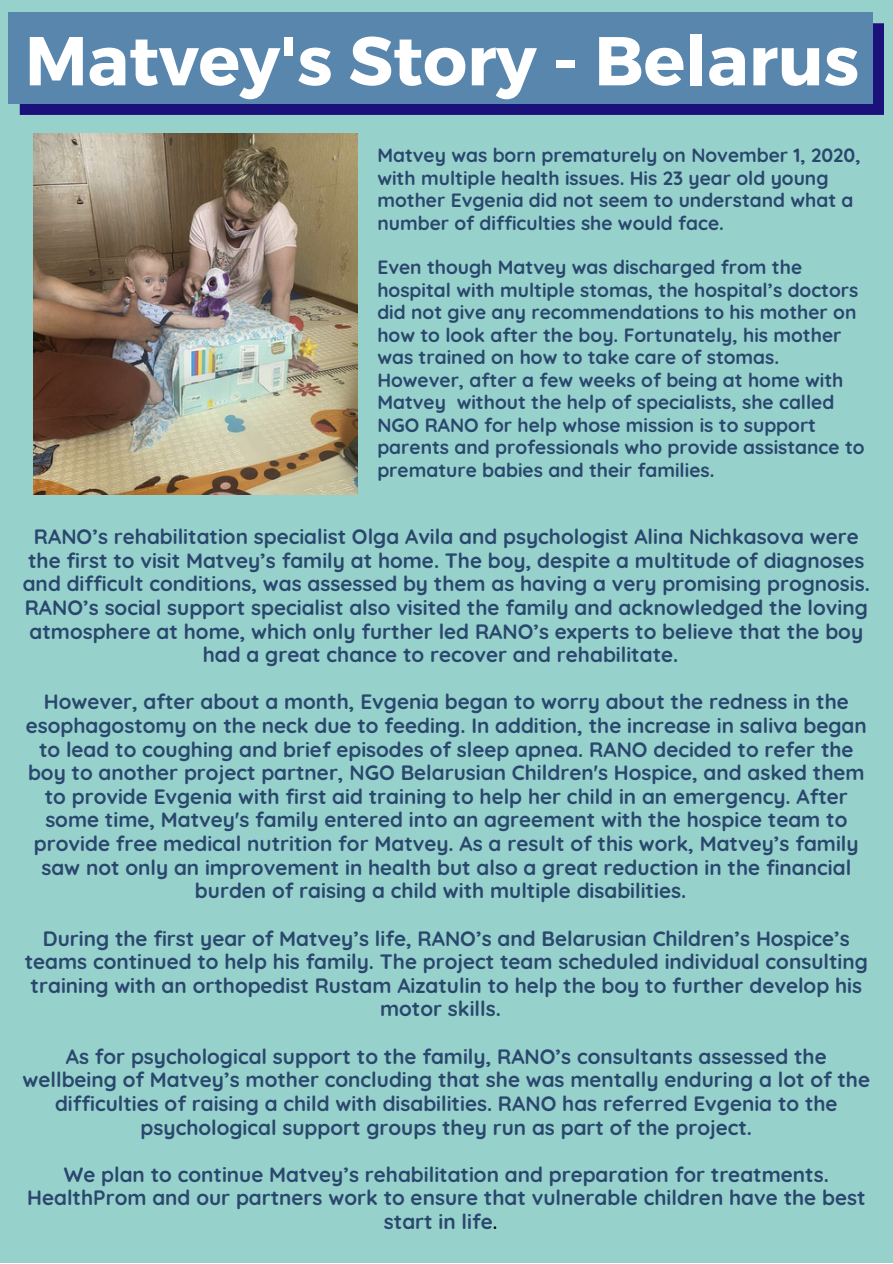
<style>
.page{position:relative;width:893px;height:1264px;background:#fff}
.page>*{position:absolute;margin:0;border:0;box-sizing:border-box;transform-origin:0 0}
.t1{font:700 69px "Montserrat";color:#fff}
.t2{font:700 20.7px/23.5px "Quicksand";color:#2a476d;text-align:center}
.t3{font:700 19.2px/22.5px "Quicksand";color:#2a476d}
.s1{font-weight:500;color:#000}
</style>
<div class="page">
<div style="left:0;top:0;width:892px;height:1262px;background:#97d1cc"></div>
<svg style="left:20px;top:23px;width:864px;height:92px;background:#1c137c"></svg>
<div style="left:9px;top:12px;width:863px;height:92px;background:#5986ad"></div>
<img style="left:33px;top:133px;width:324px;height:361px">
<h1 class="t1" style="left:25px;top:16px;width:835px">Matvey's Story - Belarus</h1>
<p class="t3" style="left:377px;top:143px;width:484px">Matvey was born prematurely on November 1, 2020, with multiple health issues. His 23 year old young mother Evgenia did not seem to understand what a number of difficulties she would face.</p>
<p class="t3" style="left:377px;top:256px;width:488px">Even though Matvey was discharged from the hospital with multiple stomas, the hospital’s doctors did not give any recommendations to his mother on how to look after the boy. Fortunately, his mother was trained on how to take care of stomas.<br>However, after a few weeks of being at home with Matvey without the help of specialists, she called NGO RANO for help whose mission is to support parents and professionals who provide assistance to premature babies and their families.</p>
<p class="t2" style="left:23px;top:524px;width:848px">RANO’s rehabilitation specialist Olga Avila and psychologist Alina Nichkasova were the first to visit Matvey’s family at home. The boy, despite a multitude of diagnoses and difficult conditions, was assessed by them as having a very promising prognosis.<br>RANO’s social support specialist also visited the family and acknowledged the loving atmosphere at home, which only further led RANO’s experts to believe that the boy had a great chance to recover and rehabilitate.</p>
<p class="t2" style="left:26px;top:690px;width:842px">However, after about a month, Evgenia began to worry about the redness in the esophagostomy on the neck due to feeding. In addition, the increase in saliva began to lead to coughing and brief episodes of sleep apnea. RANO decided to refer the boy to another project partner, NGO Belarusian Children's Hospice, and asked them to provide Evgenia with first aid training to help her child in an emergency. After some time, Matvey's family entered into an agreement with the hospice team to provide free medical nutrition for Matvey. As a result of this work, Matvey’s family saw not only an improvement in health but also a great reduction in the financial burden of raising a child with multiple disabilities.</p>
<p class="t2" style="left:25px;top:926px;width:844px">During the first year of Matvey’s life, RANO’s and Belarusian Children’s Hospice’s teams continued to help his family. The project team scheduled individual consulting training with an orthopedist Rustam Aizatulin to help the boy to further develop his motor skills.</p>
<p class="t2" style="left:23px;top:1044px;width:849px">As for psychological support to the family, RANO’s consultants assessed the wellbeing of Matvey’s mother concluding that she was mentally enduring a lot of the difficulties of raising a child with disabilities. RANO has referred Evgenia to the psychological support groups they run as part of the project.</p>
<p class="t2" style="left:27px;top:1162px;width:839px">We plan to continue Matvey’s rehabilitation and preparation for treatments.<br>HealthProm and our partners work to ensure that vulnerable children have the best start in life<span class="s1">.</span></p>
</div>
